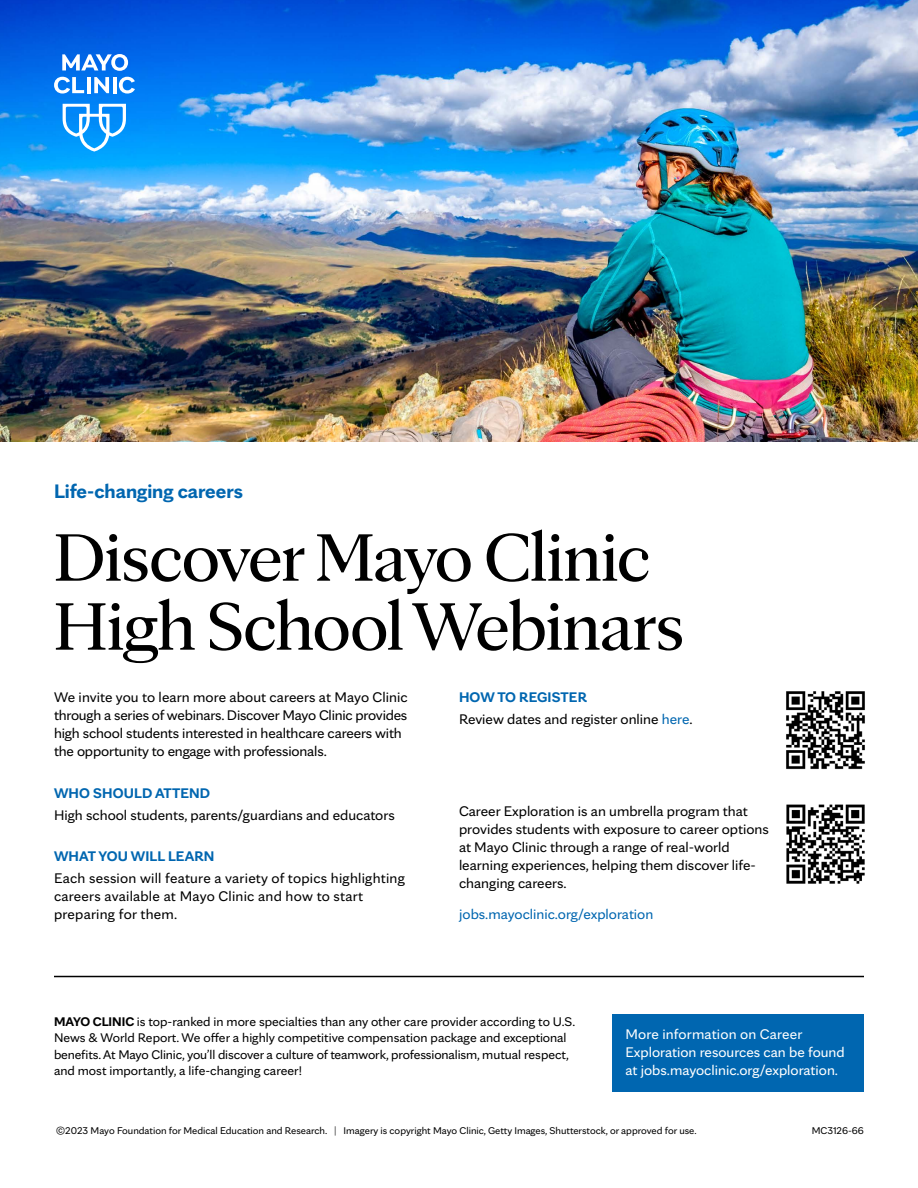
<style>
.page{position:relative;width:918px;height:1188px;background:#fff}
.page>*{position:absolute;margin:0;border:0;box-sizing:border-box;transform-origin:0 0}
.t1{font:72px/69px "Mayo Clinic Serif Display";letter-spacing:-.005em;color:#000}
.t2{font:700 21px "Mayo Clinic Sans";color:#0066b0}
.t3{font:15px/18px "Mayo Clinic Sans";color:#000}
.t4{font:15px/18px "Mayo Clinic Sans";color:#fff}
.t5{font:700 15px "Mayo Clinic Sans";letter-spacing:.01em;color:#0066b0}
.t6{font:15px "Mayo Clinic Sans";color:#0066b0}
.t7{font:13.5px/16.5px "Mayo Clinic Sans";color:#000}
.t8{font:10.5px "Mayo Clinic Sans";color:#000}
.s1{font-weight:700;color:#0066b0}
.s2{color:#0066b0}
.s3{font-weight:700}
.s4{font-weight:300}
</style>
<div class="page">
<img style="left:0;top:0;width:918px;height:442px">
<svg style="left:62px;top:54px;width:66px;height:17px"></svg>
<hr style="left:87px;top:77px;width:4px;height:16px;background:#fff">
<svg style="left:54px;top:77px;width:30px;height:17px"></svg>
<hr style="left:113px;top:77px;width:3px;height:16px;background:#fff">
<svg style="left:119px;top:77px;width:16px;height:17px"></svg>
<svg style="left:94px;top:77px;width:15px;height:16px"></svg>
<svg style="left:63px;top:104px;width:63px;height:48px"></svg>
<hr style="left:54px;top:976px;width:810px;height:1px;background:#000">
<div style="left:612px;top:1014px;width:252px;height:78px;background:#0066b0"></div>
<img style="left:786px;top:691px;width:79px;height:79px">
<img style="left:786px;top:804px;width:79px;height:80px">
<h2 class="t2" style="left:54px;top:475px;width:190px">Life-changing careers</h2>
<h1 class="t1" style="left:54px;top:516px;width:631px">Discover Mayo Clinic<br>High School Webinars</h1>
<p class="t3" style="left:54px;top:686px;width:355px">We invite you to learn more about careers at Mayo Clinic through a series of webinars. Discover Mayo Clinic provides high school students interested in healthcare careers with the opportunity to engage with professionals.</p>
<p class="t5" style="left:54px;top:781px;width:158px">WHO SHOULD ATTEND</p>
<p class="t3" style="left:54px;top:805px;width:342px">High school students, parents/guardians and educators</p>
<p class="t5" style="left:54px;top:844px;width:162px">WHAT YOU WILL LEARN</p>
<p class="t3" style="left:54px;top:868px;width:352px">Each session will feature a variety of topics highlighting careers available at Mayo Clinic and how to start preparing for them.</p>
<p class="t3" style="left:459px;top:684px;width:235px;line-height:22.5px"><span class="s1">HOW TO REGISTER<br></span>Review dates and register online <span class="s2">here</span>.</p>
<p class="t3" style="left:459px;top:800px;width:311px">Career Exploration is an umbrella program that provides students with exposure to career options at Mayo Clinic through a range of real-world learning experiences, helping them discover life&shy;changing careers.</p>
<p class="t6" style="left:459px;top:903px;width:196px">jobs.mayoclinic.org/exploration</p>
<p class="t7" style="left:54px;top:1012px;width:523px"><span class="s3">MAYO CLINIC</span> is top-ranked in more specialties than any other care provider according to U.S.<br>News &amp; World Report. We offer a highly competitive compensation package and exceptional benefits. At Mayo Clinic, you’ll discover a culture of teamwork, professionalism, mutual respect, and most importantly, a life-changing career!</p>
<p class="t4" style="left:626px;top:1023px;width:221px">More information on Career<br>Exploration resources can be found at jobs.mayoclinic.org/exploration.</p>
<p class="t8" style="left:56px;top:1122px;width:642px">©2023 Mayo Foundation for Medical Education and Research. <span class="s4">|</span> Imagery is copyright Mayo Clinic, Getty Images, Shutterstock, or approved for use.</p>
<p class="t8" style="left:812px;top:1122px;width:54px">MC3126-66</p>
</div>
